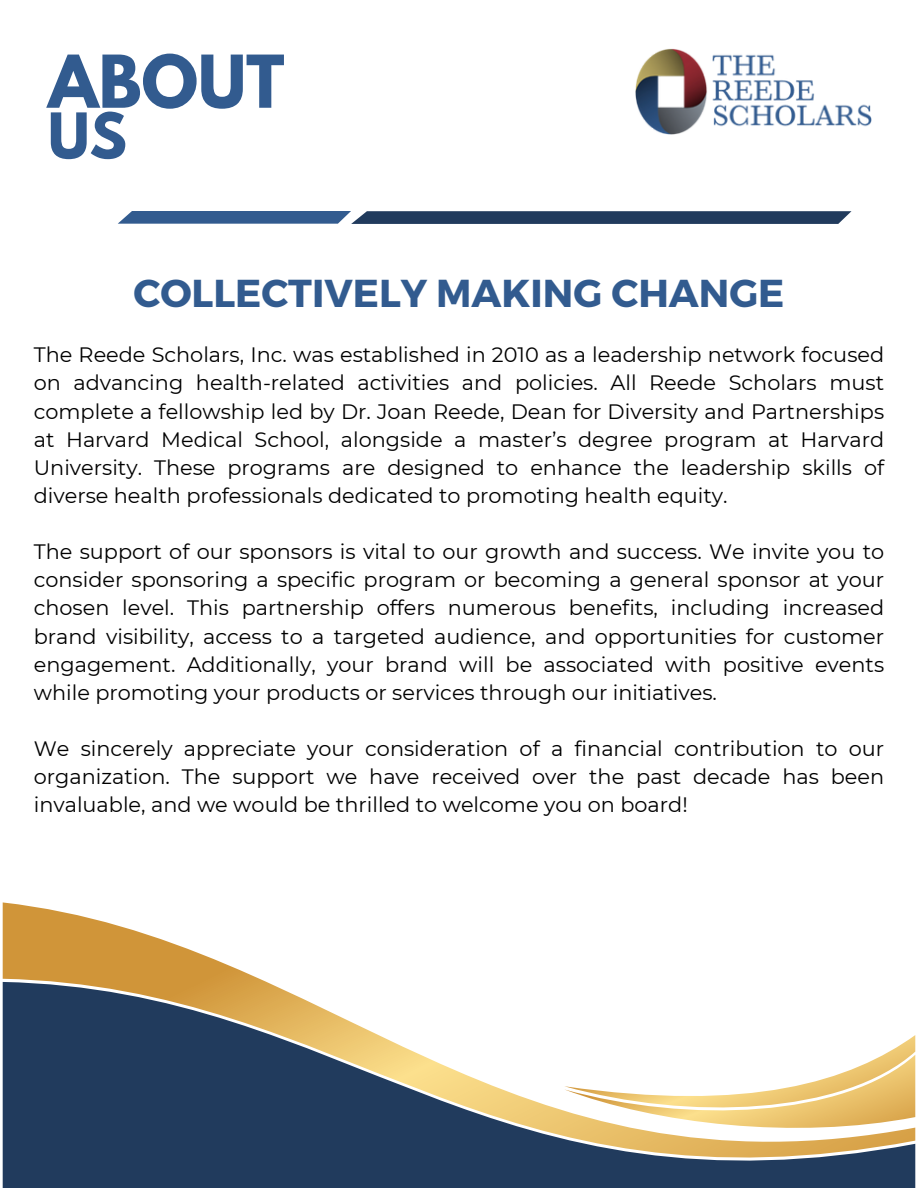
<style>
.page{position:relative;width:918px;height:1188px;background:#fff}
.page>*{position:absolute;margin:0;border:0;box-sizing:border-box;transform-origin:0 0}
.t1{font:700 64.5px "League Spartan";color:#325b8f}
.t2{font:700 55.65px "League Spartan";color:#325b8f}
.t3{font:700 38.85px "Montserrat";color:#325b8f}
.t4{font:20.85px/28.2px "Montserrat";color:#000;text-align:justify}
</style>
<div class="page">
<svg style="left:3px;top:902px;width:264px;height:80px;fill:#d09539"></svg>
<svg style="left:3px;top:982px;width:912px;height:206px;fill:#213b5d"></svg>
<svg style="left:564px;top:1035px;width:351px;height:105px"></svg>
<svg style="left:118px;top:211px;width:734px;height:13px;background:#335075"></svg>
<img style="left:635px;top:48px;width:236px;height:87px">
<h3 class="t1" style="left:48px;top:50px;width:238px">ABOUT</h3>
<p class="t2" style="left:48px;top:108px;width:80px">US</p>
<p class="t3" style="left:133px;top:268px;width:653px">COLLECTIVELY MAKING CHANGE</p>
<p class="t4" style="left:34px;top:341px;width:852px">The Reede Scholars, Inc. was established in 2010 as a leadership network focused on advancing health-related activities and policies. All Reede Scholars must complete a fellowship led by Dr. Joan Reede, Dean for Diversity and Partnerships at Harvard Medical School, alongside a master’s degree program at Harvard University. These programs are designed to enhance the leadership skills of diverse health professionals dedicated to promoting health equity.</p>
<h1 class="t4" style="left:34px;top:538px;width:852px">The support of our sponsors is vital to our growth and success. We invite you to consider sponsoring a specific program or becoming a general sponsor at your chosen level. This partnership offers numerous benefits, including increased brand visibility, access to a targeted audience, and opportunities for customer engagement. Additionally, your brand will be associated with positive events while promoting your products or services through our initiatives.</h1>
<h2 class="t4" style="left:34px;top:734px;width:852px">We sincerely appreciate your consideration of a financial contribution to our organization. The support we have received over the past decade has been invaluable, and we would be thrilled to welcome you on board!</h2>
</div>
